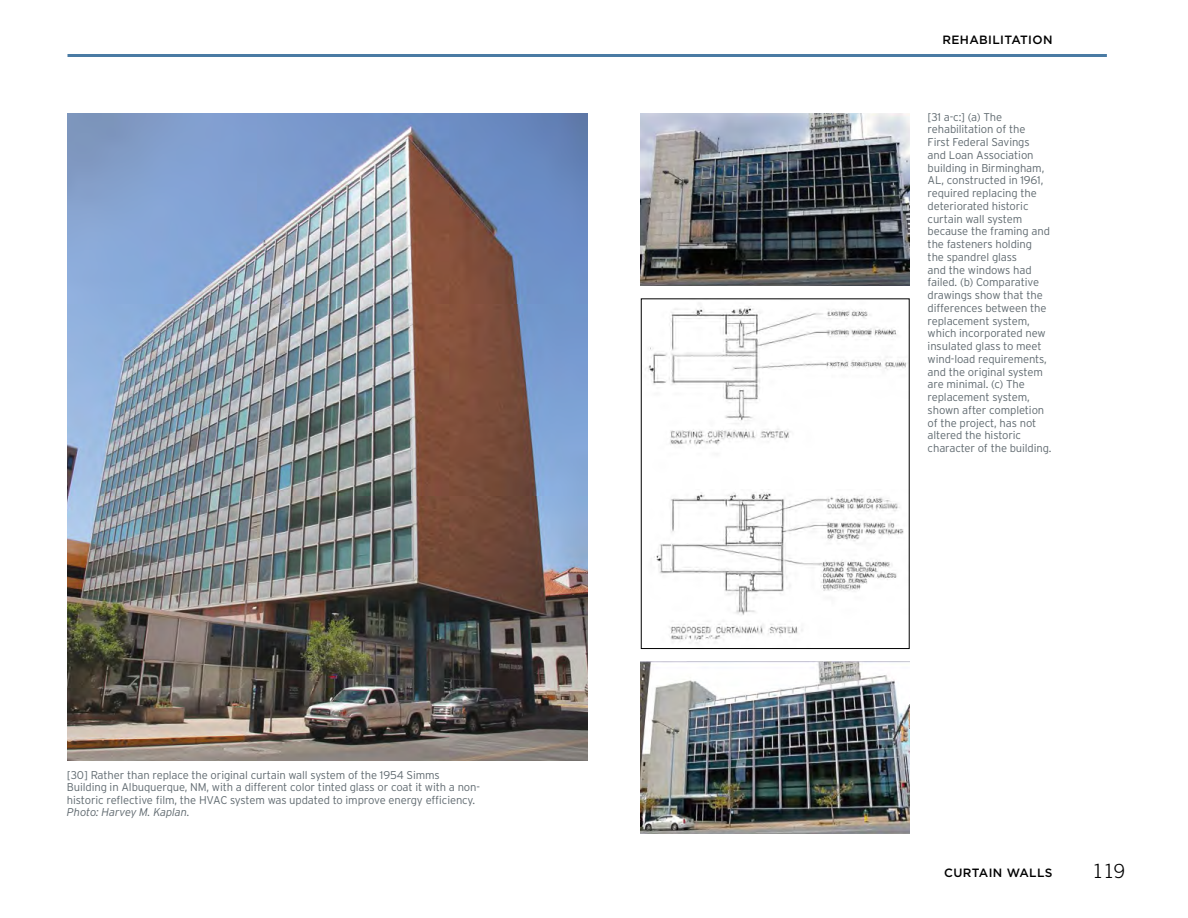
<style>
.page{position:relative;width:1188px;height:918px;background:#fff}
.page>*{position:absolute;margin:0;border:0;box-sizing:border-box;transform-origin:0 0}
.t1{font:300 19.5px "Trade Gothic LT Std";color:#000}
.t2{font:500 12px "Gotham";letter-spacing:.03em;color:#000}
.t3{font:300 11.25px/12.8px "Interstate";letter-spacing:-.01em;color:#606a70}
.s1{font-style:italic}
</style>
<div class="page">
<hr style="left:68px;top:54px;width:1039px;height:3px;background:#4a7ba4">
<img style="left:68px;top:114px;width:519px;height:647px">
<img style="left:641px;top:114px;width:269px;height:172px">
<img style="left:648px;top:303px;width:259px;height:341px">
<img style="left:641px;top:662px;width:269px;height:172px">
<p class="t3" style="left:67px;top:768px;width:415px">[30] Rather than replace the original curtain wall system of the 1954 Simms Building in Albuquerque, NM, with a different color tinted glass or coat it with a non&shy;historic reflective film, the HVAC system was updated to improve energy efficiency.<br><span class="s1">Photo: Harvey M. Kaplan.</span></p>
<p class="t2" style="left:942px;top:33px;width:112px">REHABILITATION</p>
<p class="t3" style="left:928px;top:110px;width:126px">[31 a-c:] (a) The rehabilitation of the<br>First Federal Savings<br>and Loan Association building in Birmingham,<br>AL, constructed in 1961, required replacing the deteriorated historic curtain wall system because the framing and the fasteners holding<br>the spandrel glass<br>and the windows had failed. (b) Comparative drawings show that the differences between the replacement system, which incorporated new insulated glass to meet wind-load requirements, and the original system are minimal. (c) The replacement system, shown after completion of the project, has not altered the historic character of the building.</p>
<p class="t2" style="left:944px;top:866px;width:110px">CURTAIN WALLS</p>
<h1 class="t1" style="left:1093px;top:860px;width:34px">119</h1>
</div>
